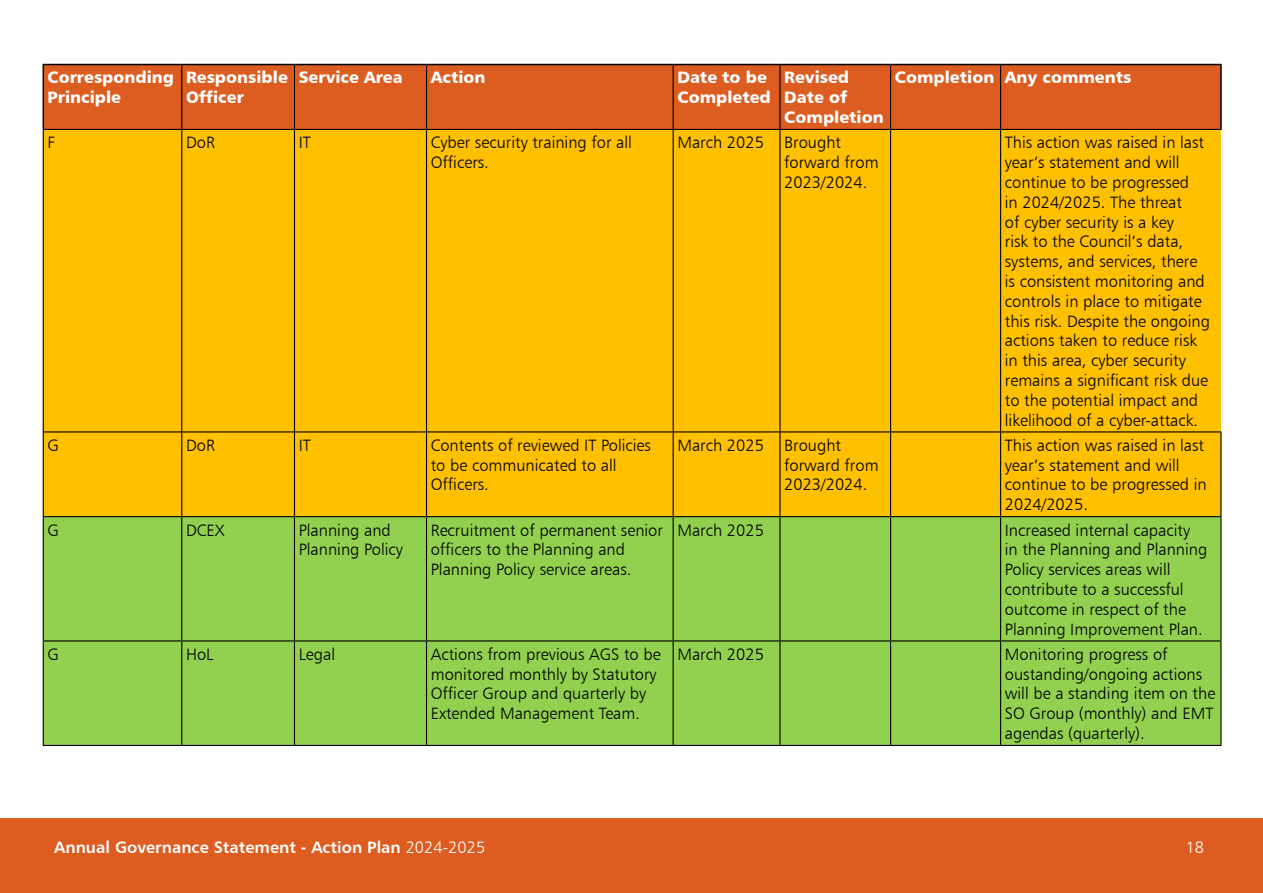
<style>
.page{position:relative;width:1263px;height:893px;background:#fff}
.page>*{position:absolute;margin:0;border:0;box-sizing:border-box;transform-origin:0 0}
.t1{font:16.5px/19.8px "Humanist 777 BT Light B";color:#000}
.t2{font:16.5px/19.8px "Humanist 777 BT Black B";color:#fff}
.t3{font:16.5px "Humanist 777 BT Bold B";color:#fff}
.t4{font:16.5px "Humanist 777 BT Light B";color:#fff}
.s1{font-family:"Humanist 777 BT Light B"}
</style>
<div class="page">
<div style="left:0;top:819px;width:1263px;height:74px;background:#dd5d20"></div>
<div style="left:44px;top:65px;width:1176px;height:64px;background:#dd5d20"></div>
<div style="left:44px;top:130px;width:1177px;height:386px;background:#ffc000"></div>
<div style="left:44px;top:517px;width:1176px;height:228px;background:#92d050"></div>
<hr style="left:43px;top:129px;width:139px;height:1px;background:#000">
<hr style="left:182px;top:129px;width:112px;height:1px;background:#000">
<hr style="left:294px;top:129px;width:132px;height:1px;background:#000">
<hr style="left:426px;top:129px;width:247px;height:1px;background:#000">
<hr style="left:673px;top:129px;width:107px;height:1px;background:#000">
<hr style="left:780px;top:129px;width:110px;height:1px;background:#000">
<hr style="left:890px;top:129px;width:110px;height:1px;background:#000">
<hr style="left:1000px;top:129px;width:222px;height:1px;background:#000">
<hr style="left:181px;top:65px;width:1px;height:64px;background:#000">
<hr style="left:294px;top:65px;width:1px;height:64px;background:#000">
<hr style="left:426px;top:65px;width:1px;height:64px;background:#000">
<hr style="left:673px;top:65px;width:1px;height:64px;background:#000">
<hr style="left:779px;top:65px;width:1px;height:64px;background:#000">
<hr style="left:890px;top:65px;width:1px;height:64px;background:#000">
<hr style="left:1000px;top:65px;width:1px;height:64px;background:#000">
<hr style="left:43px;top:64px;width:139px;height:1px;background:#000">
<hr style="left:43px;top:65px;width:1px;height:64px;background:#000">
<hr style="left:182px;top:64px;width:112px;height:1px;background:#000">
<hr style="left:294px;top:64px;width:132px;height:1px;background:#000">
<hr style="left:426px;top:64px;width:247px;height:1px;background:#000">
<hr style="left:673px;top:64px;width:107px;height:1px;background:#000">
<hr style="left:780px;top:64px;width:110px;height:1px;background:#000">
<hr style="left:890px;top:64px;width:110px;height:1px;background:#000">
<hr style="left:1000px;top:64px;width:222px;height:1px;background:#000">
<hr style="left:1220px;top:65px;width:2px;height:64px;background:#000">
<hr style="left:43px;top:130px;width:1px;height:301px;background:#000">
<hr style="left:181px;top:130px;width:1px;height:301px;background:#000">
<hr style="left:294px;top:130px;width:1px;height:301px;background:#000">
<hr style="left:426px;top:130px;width:1px;height:301px;background:#000">
<hr style="left:673px;top:130px;width:1px;height:301px;background:#000">
<hr style="left:779px;top:130px;width:1px;height:301px;background:#000">
<hr style="left:890px;top:130px;width:1px;height:301px;background:#000">
<hr style="left:1000px;top:130px;width:1px;height:301px;background:#000">
<hr style="left:43px;top:432px;width:1px;height:84px;background:#000">
<hr style="left:43px;top:431px;width:139px;height:1px;background:#000">
<hr style="left:182px;top:431px;width:112px;height:1px;background:#000">
<hr style="left:294px;top:431px;width:132px;height:1px;background:#000">
<hr style="left:426px;top:431px;width:247px;height:1px;background:#000">
<hr style="left:673px;top:431px;width:107px;height:1px;background:#000">
<hr style="left:780px;top:431px;width:110px;height:1px;background:#000">
<hr style="left:890px;top:431px;width:110px;height:1px;background:#000">
<hr style="left:1000px;top:431px;width:221px;height:1px;background:#000">
<hr style="left:181px;top:432px;width:1px;height:84px;background:#000">
<hr style="left:294px;top:432px;width:1px;height:84px;background:#000">
<hr style="left:426px;top:432px;width:1px;height:84px;background:#000">
<hr style="left:673px;top:432px;width:1px;height:84px;background:#000">
<hr style="left:779px;top:432px;width:1px;height:84px;background:#000">
<hr style="left:890px;top:432px;width:1px;height:84px;background:#000">
<hr style="left:1000px;top:432px;width:1px;height:84px;background:#000">
<hr style="left:1220px;top:432px;width:1px;height:84px;background:#000">
<hr style="left:43px;top:517px;width:1px;height:123px;background:#000">
<hr style="left:43px;top:516px;width:139px;height:1px;background:#000">
<hr style="left:182px;top:516px;width:112px;height:1px;background:#000">
<hr style="left:294px;top:516px;width:132px;height:1px;background:#000">
<hr style="left:426px;top:516px;width:247px;height:1px;background:#000">
<hr style="left:673px;top:516px;width:107px;height:1px;background:#000">
<hr style="left:780px;top:516px;width:110px;height:1px;background:#000">
<hr style="left:890px;top:516px;width:110px;height:1px;background:#000">
<hr style="left:1000px;top:516px;width:221px;height:1px;background:#000">
<hr style="left:181px;top:517px;width:1px;height:123px;background:#000">
<hr style="left:294px;top:517px;width:1px;height:123px;background:#000">
<hr style="left:426px;top:517px;width:1px;height:123px;background:#000">
<hr style="left:673px;top:517px;width:1px;height:123px;background:#000">
<hr style="left:779px;top:517px;width:1px;height:123px;background:#000">
<hr style="left:890px;top:517px;width:1px;height:123px;background:#000">
<hr style="left:1000px;top:517px;width:1px;height:123px;background:#000">
<hr style="left:1220px;top:517px;width:1px;height:123px;background:#000">
<hr style="left:43px;top:641px;width:1px;height:104px;background:#000">
<hr style="left:43px;top:640px;width:139px;height:1px;background:#000">
<hr style="left:182px;top:640px;width:112px;height:1px;background:#000">
<hr style="left:294px;top:640px;width:132px;height:1px;background:#000">
<hr style="left:426px;top:640px;width:247px;height:1px;background:#000">
<hr style="left:673px;top:640px;width:107px;height:1px;background:#000">
<hr style="left:780px;top:640px;width:110px;height:1px;background:#000">
<hr style="left:890px;top:640px;width:110px;height:1px;background:#000">
<hr style="left:1000px;top:640px;width:221px;height:1px;background:#000">
<hr style="left:181px;top:641px;width:1px;height:104px;background:#000">
<hr style="left:294px;top:641px;width:1px;height:104px;background:#000">
<hr style="left:426px;top:641px;width:1px;height:104px;background:#000">
<hr style="left:673px;top:641px;width:1px;height:104px;background:#000">
<hr style="left:779px;top:641px;width:1px;height:104px;background:#000">
<hr style="left:890px;top:641px;width:1px;height:104px;background:#000">
<hr style="left:1000px;top:641px;width:1px;height:104px;background:#000">
<hr style="left:1220px;top:641px;width:1px;height:104px;background:#000">
<hr style="left:43px;top:745px;width:139px;height:1px;background:#000">
<hr style="left:182px;top:745px;width:112px;height:1px;background:#000">
<hr style="left:294px;top:745px;width:132px;height:1px;background:#000">
<hr style="left:426px;top:745px;width:247px;height:1px;background:#000">
<hr style="left:673px;top:745px;width:107px;height:1px;background:#000">
<hr style="left:780px;top:745px;width:110px;height:1px;background:#000">
<hr style="left:890px;top:745px;width:110px;height:1px;background:#000">
<hr style="left:1000px;top:745px;width:221px;height:1px;background:#000">
<p class="t2" style="left:48px;top:67px;width:128px">Corresponding<br>Principle</p>
<p class="t2" style="left:186px;top:67px;width:103px">Responsible<br>Officer</p>
<p class="t2" style="left:299px;top:67px;width:105px">Service Area</p>
<p class="t2" style="left:431px;top:67px;width:56px">Action</p>
<p class="t2" style="left:677px;top:67px;width:95px">Date to be<br>Completed</p>
<p class="t2" style="left:784px;top:67px;width:101px">Revised<br>Date of<br>Completion</p>
<p class="t2" style="left:895px;top:67px;width:101px">Completion</p>
<p class="t2" style="left:1005px;top:67px;width:128px">Any comments</p>
<p class="t1" style="left:48px;top:132px;width:9px">F</p>
<p class="t1" style="left:186px;top:132px;width:30px">DoR</p>
<p class="t1" style="left:299px;top:132px;width:14px">IT</p>
<p class="t1" style="left:431px;top:132px;width:203px">Cyber security training for all<br>Officers.</p>
<p class="t1" style="left:677px;top:132px;width:88px">March 2025</p>
<p class="t1" style="left:784px;top:132px;width:96px">Brought forward from<br>2023/2024.</p>
<p class="t1" style="left:1005px;top:132px;width:207px">This action was raised in last year’s statement and will continue to be progressed<br>in 2024/2025. The threat<br>of cyber security is a key<br>risk to the Council’s data, systems, and services, there is consistent monitoring and controls in place to mitigate this risk. Despite the ongoing actions taken to reduce risk in this area, cyber security remains a significant risk due to the potential impact and likelihood of a cyber-attack.</p>
<p class="t1" style="left:48px;top:435px;width:13px">G</p>
<p class="t1" style="left:186px;top:435px;width:30px">DoR</p>
<p class="t1" style="left:299px;top:435px;width:14px">IT</p>
<p class="t1" style="left:431px;top:435px;width:222px">Contents of reviewed IT Policies to be communicated to all<br>Officers.</p>
<p class="t1" style="left:677px;top:435px;width:88px">March 2025</p>
<p class="t1" style="left:784px;top:435px;width:96px">Brought forward from<br>2023/2024.</p>
<p class="t1" style="left:1005px;top:435px;width:203px">This action was raised in last year’s statement and will continue to be progressed in<br>2024/2025.</p>
<p class="t1" style="left:48px;top:520px;width:13px">G</p>
<p class="t1" style="left:186px;top:520px;width:40px">DCEX</p>
<p class="t1" style="left:299px;top:520px;width:106px">Planning and<br>Planning Policy</p>
<p class="t1" style="left:431px;top:520px;width:234px">Recruitment of permanent senior officers to the Planning and<br>Planning Policy service areas.</p>
<p class="t1" style="left:677px;top:520px;width:88px">March 2025</p>
<p class="t1" style="left:1005px;top:520px;width:204px">Increased internal capacity<br>in the Planning and Planning<br>Policy services areas will contribute to a successful outcome in respect of the<br>Planning Improvement Plan.</p>
<p class="t1" style="left:48px;top:644px;width:13px">G</p>
<p class="t1" style="left:186px;top:644px;width:29px">HoL</p>
<p class="t1" style="left:299px;top:644px;width:38px">Legal</p>
<p class="t1" style="left:431px;top:644px;width:231px">Actions from previous AGS to be monitored monthly by Statutory<br>Officer Group and quarterly by<br>Extended Management Team.</p>
<p class="t1" style="left:677px;top:644px;width:88px">March 2025</p>
<p class="t1" style="left:1005px;top:644px;width:212px">Monitoring progress of oustanding/ongoing actions will be a standing item on the<br>SO Group (monthly) and EMT agendas (quarterly).</p>
<p class="t3" style="left:54px;top:837px;width:432px">Annual Governance Statement - Action Plan <span class="s1">2024-2025</span></p>
<p class="t4" style="left:1186px;top:837px;width:20px">18</p>
</div>
